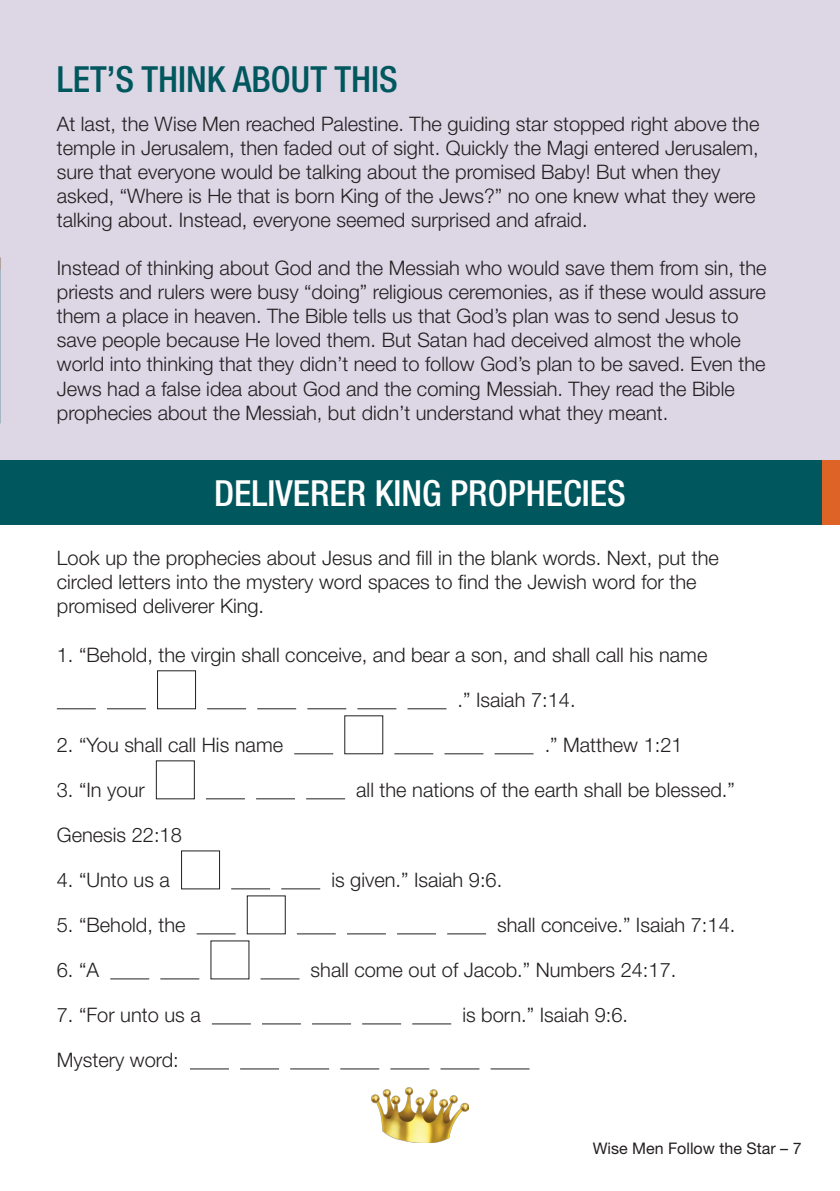
<style>
.page{position:relative;width:840px;height:1191px;background:#fff}
.page>*{position:absolute;margin:0;border:0;box-sizing:border-box;transform-origin:0 0}
.t1{font:500 condensed 36px "Helvetica Neue LT Pro";color:#fff}
.t2{font:500 condensed 36px "Helvetica Neue LT Pro";color:#00575e}
.t3{font:300 20px/24px "Helvetica Neue LT Pro";color:#231f20}
.t4{font:16px "Helvetica Neue LT Pro";color:#231f20}
</style>
<div class="page">
<img style="left:372px;top:1087px;width:96px;height:55px">
<div style="left:0;top:0;width:839px;height:498px;background:#dcd6e5"></div>
<hr style="left:57px;top:708px;width:39px;height:1px;background:#231f20">
<hr style="left:107px;top:708px;width:39px;height:1px;background:#231f20">
<hr style="left:207px;top:708px;width:39px;height:1px;background:#231f20">
<hr style="left:257px;top:708px;width:39px;height:1px;background:#231f20">
<hr style="left:307px;top:708px;width:39px;height:1px;background:#231f20">
<hr style="left:357px;top:708px;width:39px;height:1px;background:#231f20">
<hr style="left:407px;top:708px;width:39px;height:1px;background:#231f20">
<hr style="left:294px;top:753px;width:39px;height:1px;background:#231f20">
<hr style="left:394px;top:753px;width:39px;height:1px;background:#231f20">
<hr style="left:444px;top:753px;width:39px;height:1px;background:#231f20">
<hr style="left:494px;top:753px;width:39px;height:1px;background:#231f20">
<hr style="left:206px;top:798px;width:39px;height:1px;background:#231f20">
<hr style="left:256px;top:798px;width:39px;height:1px;background:#231f20">
<hr style="left:306px;top:798px;width:39px;height:1px;background:#231f20">
<hr style="left:231px;top:888px;width:39px;height:1px;background:#231f20">
<hr style="left:281px;top:888px;width:39px;height:1px;background:#231f20">
<hr style="left:196px;top:933px;width:39px;height:1px;background:#231f20">
<hr style="left:297px;top:933px;width:38px;height:1px;background:#231f20">
<hr style="left:347px;top:933px;width:39px;height:1px;background:#231f20">
<hr style="left:397px;top:933px;width:39px;height:1px;background:#231f20">
<hr style="left:447px;top:933px;width:39px;height:1px;background:#231f20">
<hr style="left:110px;top:978px;width:39px;height:1px;background:#231f20">
<hr style="left:160px;top:978px;width:39px;height:1px;background:#231f20">
<hr style="left:260px;top:978px;width:39px;height:1px;background:#231f20">
<hr style="left:212px;top:1023px;width:39px;height:1px;background:#231f20">
<hr style="left:262px;top:1023px;width:39px;height:1px;background:#231f20">
<hr style="left:312px;top:1023px;width:39px;height:1px;background:#231f20">
<hr style="left:362px;top:1023px;width:39px;height:1px;background:#231f20">
<hr style="left:412px;top:1023px;width:39px;height:1px;background:#231f20">
<hr style="left:190px;top:1068px;width:39px;height:1px;background:#231f20">
<hr style="left:240px;top:1068px;width:39px;height:1px;background:#231f20">
<hr style="left:290px;top:1068px;width:39px;height:1px;background:#231f20">
<hr style="left:340px;top:1068px;width:39px;height:1px;background:#231f20">
<hr style="left:390px;top:1068px;width:39px;height:1px;background:#231f20">
<hr style="left:440px;top:1068px;width:39px;height:1px;background:#231f20">
<hr style="left:490px;top:1068px;width:39px;height:1px;background:#231f20">
<div style="left:0;top:460px;width:839px;height:64px;background:#00575e"></div>
<div style="left:822px;top:460px;width:17px;height:64px;background:#dd6327"></div>
<div style="left:181px;top:850px;width:39px;height:39px;border:1px solid #231f20"></div>
<div style="left:156px;top:760px;width:39px;height:39px;border:1px solid #231f20"></div>
<div style="left:157px;top:670px;width:39px;height:39px;border:1px solid #231f20"></div>
<p class="t2" style="left:57px;top:58px;width:342px">LET’S THINK ABOUT THIS</p>
<p class="t3" style="left:57px;top:112px;width:703px">At last, the Wise Men reached Palestine. The guiding star stopped right above the temple in Jerusalem, then faded out of sight. Quickly the Magi entered Jerusalem, sure that everyone would be talking about the promised Baby! But when they asked, “Where is He that is born King of the Jews?” no one knew what they were talking about. Instead, everyone seemed surprised and afraid.</p>
<p class="t3" style="left:57px;top:256px;width:710px">Instead of thinking about God and the Messiah who would save them from sin, the priests and rulers were busy “doing” religious ceremonies, as if these would assure them a place in heaven. The Bible tells us that God’s plan was to send Jesus to save people because He loved them. But Satan had deceived almost the whole world into thinking that they didn’t need to follow God’s plan to be saved. Even the Jews had a false idea about God and the coming Messiah. They read the Bible prophecies about the Messiah, but didn’t understand what they meant.</p>
<p class="t1" style="left:214px;top:471px;width:413px">DELIVERER KING PROPHECIES</p>
<p class="t3" style="left:57px;top:546px;width:663px">Look up the prophecies about Jesus and fill in the blank words. Next, put the circled letters into the mystery word spaces to find the Jewish word for the promised deliverer King.</p>
<p class="t3" style="left:57px;top:642px;width:651px">1. “Behold, the virgin shall conceive, and bear a son, and shall call his name</p>
<p class="t3" style="left:457px;top:687px;width:119px">.” Isaiah 7:14.</p>
<p class="t3" style="left:57px;top:732px;width:227px">2. “You shall call His name</p>
<p class="t3" style="left:544px;top:732px;width:139px">.” Matthew 1:21</p>
<p class="t3" style="left:57px;top:777px;width:89px">3. “In your</p>
<p class="t3" style="left:356px;top:777px;width:380px">all the nations of the earth shall be blessed.”</p>
<p class="t3" style="left:57px;top:822px;width:126px">Genesis 22:18</p>
<p class="t3" style="left:57px;top:867px;width:114px">4. “Unto us a</p>
<p class="t3" style="left:331px;top:867px;width:172px">is given.” Isaiah 9:6.</p>
<p class="t3" style="left:57px;top:912px;width:130px">5. “Behold, the</p>
<p class="t3" style="left:497px;top:912px;width:239px">shall conceive.” Isaiah 7:14.</p>
<p class="t3" style="left:57px;top:957px;width:44px">6. “A</p>
<p class="t3" style="left:310px;top:957px;width:367px">shall come out of Jacob.” Numbers 24:17.</p>
<p class="t3" style="left:57px;top:1002px;width:145px">7. “For unto us a</p>
<p class="t3" style="left:462px;top:1002px;width:167px">is born.” Isaiah 9:6.</p>
<p class="t3" style="left:57px;top:1047px;width:123px">Mystery word:</p>
<p class="t4" style="left:592px;top:1138px;width:210px">Wise Men Follow the Star – 7</p>
</div>
